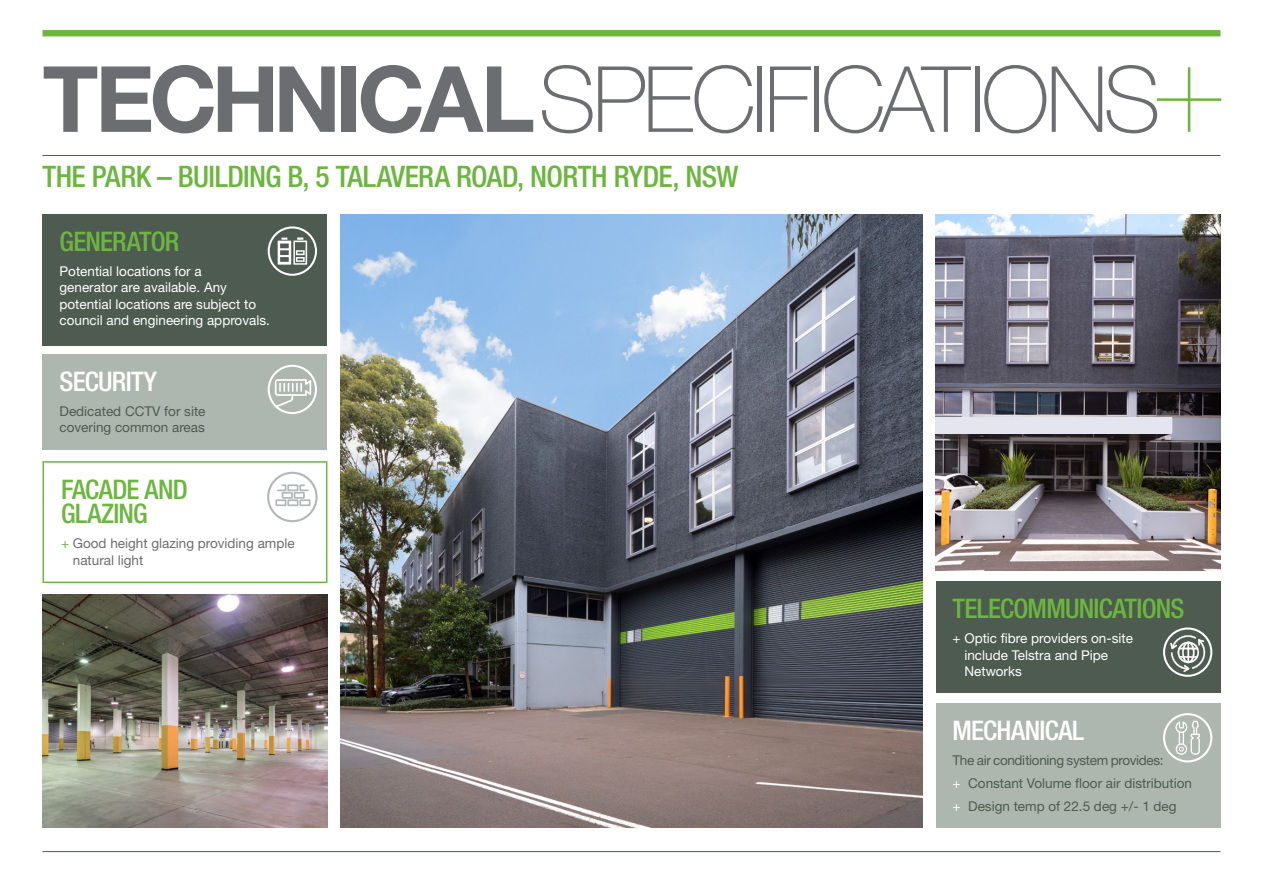
<style>
.page{position:relative;width:1263px;height:893px;background:#fff}
.page>*{position:absolute;margin:0;border:0;box-sizing:border-box;transform-origin:0 0}
.Headline__2{font:100 91.5px "Helvetica Neue LT Std";letter-spacing:-.04em;color:#6c6d70}
.Sub_Heading__1{font:500 condensed 29.7px "Helvetica Neue LT Std";letter-spacing:-.02em;color:#6cb640}
.Fact_Heading{font:500 condensed 27px/24.2px "Helvetica Neue LT Std";letter-spacing:-.03em;color:#6cb640}
.Fact_Heading-2{font:500 condensed 27px "Helvetica Neue LT Std";letter-spacing:-.025em;color:#fff}
.Body_Copy_Left{font:13.5px/16.5px "Helvetica Neue LT Std";color:#fff}
.Body_Copy_Left-2{font:13.5px/16.5px "Helvetica Neue LT Std";color:#4d5b50}
.Body_Copy_Left-3{font:13.5px/16.5px "Helvetica Neue LT Std";color:#6c6d70}
.Body_Copy_Left-4{font:13.5px "Helvetica Neue LT Std";letter-spacing:-.025em;color:#4d5b50}
.s1{font-weight:700}
.s2{font-weight:200;font-size:127.5px;color:#6cb640}
.s3{color:#6cb640}
.s4{color:#fff}
</style>
<div class="page">
<img style="left:340px;top:214px;width:583px;height:614px">
<div style="left:43px;top:30px;width:1177px;height:6px;background:#6cb640"></div>
<hr style="left:43px;top:155px;width:1177px;height:1px;background:#4d5b50">
<hr style="left:43px;top:851px;width:1177px;height:1px;background:#4d5b50">
<div style="left:43px;top:354px;width:284px;height:96px;background:#adb7af"></div>
<svg style="left:268px;top:365px;width:49px;height:49px"></svg>
<div style="left:43px;top:214px;width:284px;height:131px;background:#4d5b50"></div>
<svg style="left:268px;top:226px;width:49px;height:50px"></svg>
<img style="left:935px;top:214px;width:285px;height:357px">
<img style="left:43px;top:595px;width:284px;height:232px">
<div style="left:935px;top:703px;width:285px;height:125px;background:#adb7af"></div>
<svg style="left:1163px;top:713px;width:49px;height:49px"></svg>
<div style="left:935px;top:582px;width:285px;height:111px;background:#4d5b50"></div>
<svg style="left:1163px;top:627px;width:49px;height:50px"></svg>
<div style="left:43px;top:461px;width:284px;height:122px;border:2px solid #6cb640"></div>
<svg style="left:267px;top:472px;width:51px;height:50px"></svg>
<div style="left:935px;top:418px;width:237px;height:16px;background:#e5e5ef"></div>
<p class="Headline__2" style="left:43px;top:47px;width:1186px"><span class="s1">TECHNICAL</span> SPECIFICATIONS<span class="s2">+</span></p>
<p class="Sub_Heading__1" style="left:43px;top:159px;width:697px">THE PARK – BUILDING B, 5 TALAVERA ROAD, NORTH RYDE, NSW</p>
<p class="Fact_Heading" style="left:60px;top:229px;width:121px">GENERATOR</p>
<p class="Body_Copy_Left" style="left:60px;top:262px;width:212px">Potential locations for a<br>generator are available. Any potential locations are subject to council and engineering approvals.</p>
<p class="Fact_Heading-2" style="left:60px;top:365px;width:99px">SECURITY</p>
<p class="Body_Copy_Left-2" style="left:60px;top:402px;width:148px">Dedicated CCTV for site covering common areas</p>
<p class="Fact_Heading" style="left:61px;top:477px;width:128px">FACADE AND<br>GLAZING</p>
<p class="Body_Copy_Left-3" style="left:73px;top:535px;width:223px;text-indent:-12px"><span class="s3">+</span> Good height glazing providing ample natural light</p>
<p class="Fact_Heading" style="left:952px;top:596px;width:234px">TELECOMMUNICATIONS</p>
<p class="Body_Copy_Left" style="left:964px;top:630px;width:170px;text-indent:-12px">+ Optic fibre providers on-site include Telstra and Pipe<br>Networks</p>
<p class="Fact_Heading-2" style="left:952px;top:714px;width:133px">MECHANICAL</p>
<p class="Body_Copy_Left-4" style="left:952px;top:752px;width:212px">The air conditioning system provides:</p>
<p class="Body_Copy_Left-2" style="left:952px;top:774px;width:241px"><span class="s4">+</span> Constant Volume floor air distribution</p>
<p class="Body_Copy_Left-2" style="left:952px;top:797px;width:226px"><span class="s4">+</span> Design temp of 22.5 deg +/- 1 deg</p>
</div>
